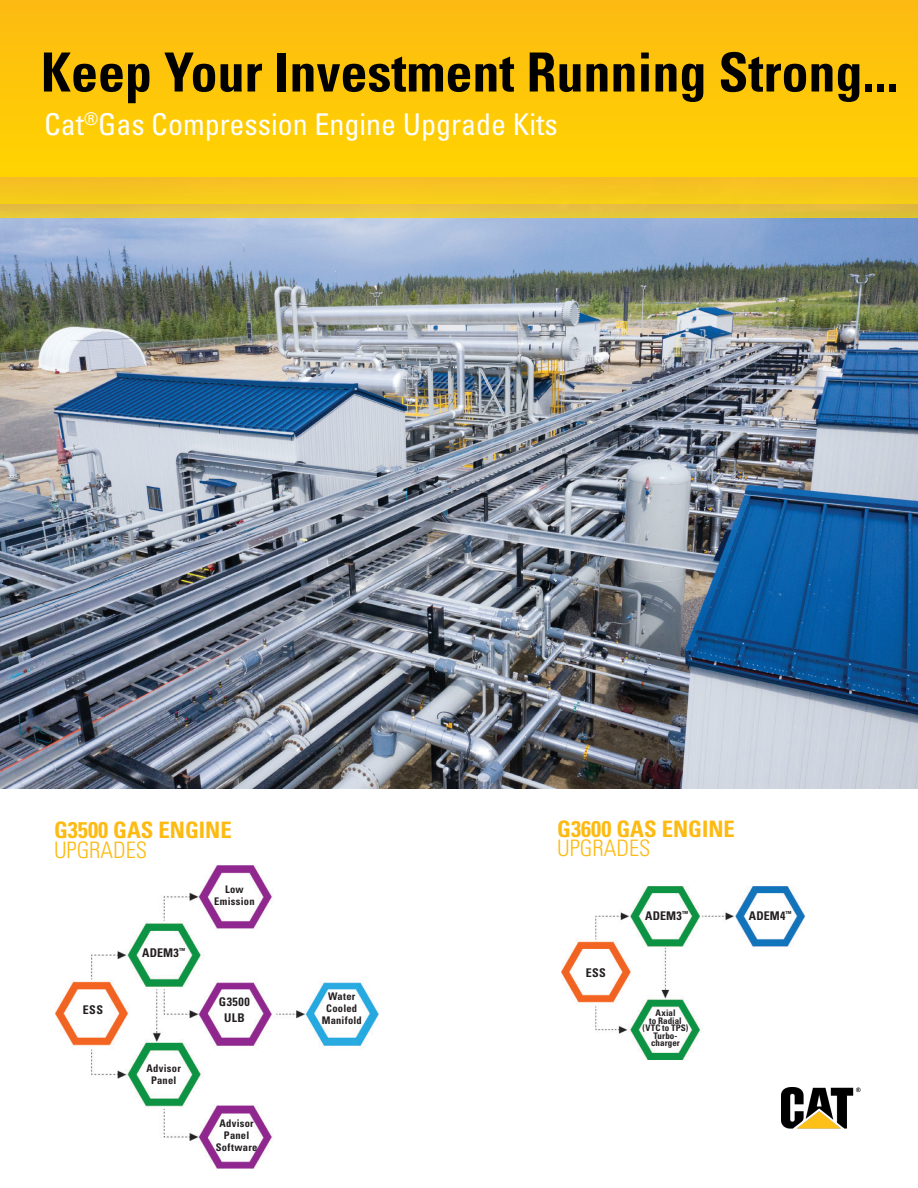
<style>
.page{position:relative;width:918px;height:1188px;background:#fff}
.page>*{position:absolute;margin:0;border:0;box-sizing:border-box;transform-origin:0 0}
.Paragraph_Style1{font:700 condensed 54px "Univers LT Std";color:#000}
.Paragraph_Style2{font:condensed 30px "Univers LT Std";color:#fff}
.Paragraph_Style3{font:700 condensed 22.65px/19.6px "Univers LT Std";color:#fdba12}
.t1{font:700 condensed 12px "Univers LT Std";letter-spacing:.02em;color:#231f20}
.t2{font:700 condensed 12px/16.2px "Univers LT Std";letter-spacing:.045em;color:#231f20;text-align:center}
.t3{font:700 condensed 10.5px/12px "Univers LT Std";letter-spacing:.02em;color:#231f20;text-align:center}
.t4{font:700 condensed 9px/7.5px "Univers LT Std";letter-spacing:.005em;color:#231f20;text-align:center}
.s1{font-weight:300}
</style>
<div class="page">
<img style="left:782px;top:1087px;width:79px;height:42px">
<img style="left:0;top:218px;width:918px;height:571px">
<div style="left:0;top:0;width:918px;height:177px;background:#fec709"></div>
<div style="left:0;top:177px;width:918px;height:27px;background:#f6c51f"></div>
<div style="left:0;top:204px;width:918px;height:14px;background:#e7c23e"></div>
<img style="left:56px;top:865px;width:322px;height:303px">
<img style="left:562px;top:887px;width:243px;height:173px">
<p class="Paragraph_Style1" style="left:41px;top:39px;width:859px">Keep Your Investment Running Strong...</p>
<p class="Paragraph_Style2" style="left:44px;top:105px;width:515px">Cat<sup>®</sup>Gas Compression Engine Upgrade Kits</p>
<p class="Paragraph_Style3" style="left:54px;top:820px;width:179px">G3500 GAS ENGINE<br><span class="s1">UPGRADES</span></p>
<p class="Paragraph_Style3" style="left:557px;top:819px;width:179px">G3600 GAS ENGINE<br><span class="s1">UPGRADES</span></p>
<p class="t1" style="left:83px;top:1002px;width:22px">ESS</p>
<p class="t1" style="left:142px;top:946px;width:44px">ADEM3<sup>™</sup></p>
<p class="t3" style="left:147px;top:1062px;width:36px">Advisor<br>Panel</p>
<p class="t3" style="left:214px;top:883px;width:42px">Low<br>Emission</p>
<p class="t2" style="left:219px;top:994px;width:32px">G3500<br>ULB</p>
<p class="t3" style="left:322px;top:990px;width:42px">Water<br>Cooled<br>Manifold</p>
<p class="t3" style="left:219px;top:1117px;width:36px">Advisor<br>Panel</p>
<p class="t3" style="left:216px;top:1141px;width:43px">Software</p>
<p class="t1" style="left:586px;top:965px;width:22px">ESS</p>
<p class="t1" style="left:645px;top:908px;width:44px">ADEM3<sup>™</sup></p>
<p class="t4" style="left:643px;top:1009px;width:47px">Axial<br>to Radial (VTC to TPS)<br>Turbo&shy;charger</p>
<p class="t1" style="left:749px;top:908px;width:44px">ADEM4<sup>™</sup></p>
</div>
